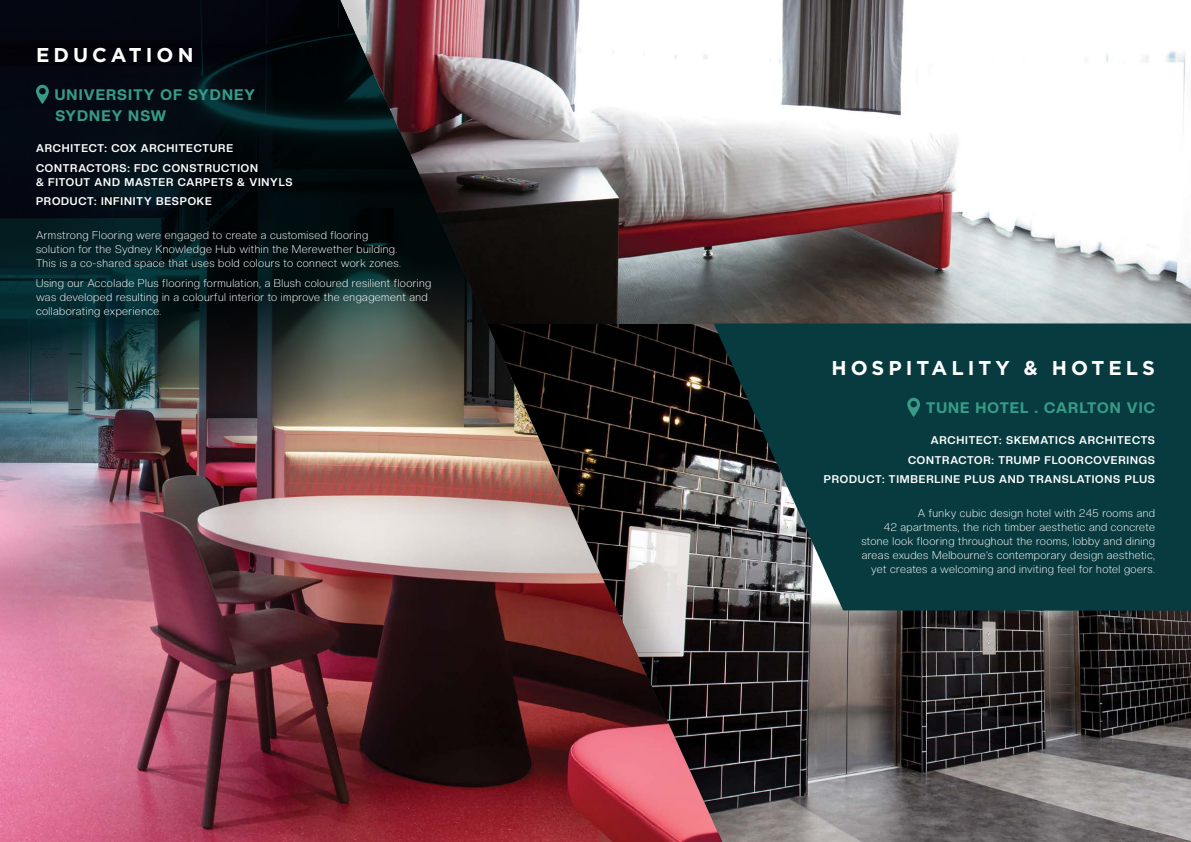
<style>
.page{position:relative;width:1191px;height:842px;background:#fff}
.page>*{position:absolute;margin:0;border:0;box-sizing:border-box;transform-origin:0 0}
.t1{font:700 20px "Gotham";letter-spacing:.2em;color:#fff}
.t2{font:800 15px/21px "Creato Display";letter-spacing:.075em;color:#379b87}
.t3{font:300 11px/14px "Creato Display";letter-spacing:.04em;color:#fff}
.t4{font:700 11px/19.7px "Creato Display";letter-spacing:.075em;color:#fff}
</style>
<div class="page">
<img style="left:766px;top:611px;width:425px;height:231px">
<img style="left:766px;top:0;width:425px;height:323px">
<div style="left:0;top:0;width:766px;height:842px;background:#000;opacity:.2"></div>
<img style="left:0;top:0;width:722px;height:842px">
<img style="left:0;top:0;width:706px;height:806px">
<svg style="left:36px;top:85px;width:13px;height:19px"></svg>
<svg style="left:713px;top:323px;width:478px;height:288px;background:#134044"></svg>
<svg style="left:907px;top:398px;width:13px;height:19px"></svg>
<h1 class="t1" style="left:36px;top:42px;width:159px">EDUCATION</h1>
<h2 class="t2" style="left:55px;top:84px;width:202px">UNIVERSITY OF SYDNEY<br>SYDNEY NSW</h2>
<p class="t4" style="left:36px;top:138px;width:223px">ARCHITECT: COX ARCHITECTURE<br>CONTRACTORS: FDC CONSTRUCTION</p>
<p class="t4" style="left:36px;top:172px;width:258px">&amp; FITOUT AND MASTER CARPETS &amp; VINYLS<br>PRODUCT: INFINITY BESPOKE</p>
<p class="t3" style="left:36px;top:228px;width:366px">Armstrong Flooring were engaged to create a customised flooring solution for the Sydney Knowledge Hub within the Merewether building.<br>This is a co-shared space that uses bold colours to connect work zones.</p>
<p class="t3" style="left:36px;top:276px;width:397px">Using our Accolade Plus flooring formulation, a Blush coloured resilient flooring was developed resulting in a colourful interior to improve the engagement and collaborating experience.</p>
<h1 class="t1" style="left:831px;top:355px;width:325px">HOSPITALITY &amp; HOTELS</h1>
<h2 class="t2" style="left:926px;top:397px;width:230px">TUNE HOTEL . CARLTON VIC</h2>
<p class="t4" style="left:824px;top:430px;width:332px;text-align:right">ARCHITECT: SKEMATICS ARCHITECTS<br>CONTRACTOR: TRUMP FLOORCOVERINGS<br>PRODUCT: TIMBERLINE PLUS AND TRANSLATIONS PLUS</p>
<p class="t3" style="left:861px;top:506px;width:295px;text-align:right">A funky cubic design hotel with 245 rooms and<br>42 apartments, the rich timber aesthetic and concrete stone look flooring throughout the rooms, lobby and dining areas exudes Melbourne’s contemporary design aesthetic, yet creates a welcoming and inviting feel for hotel goers.</p>
</div>
